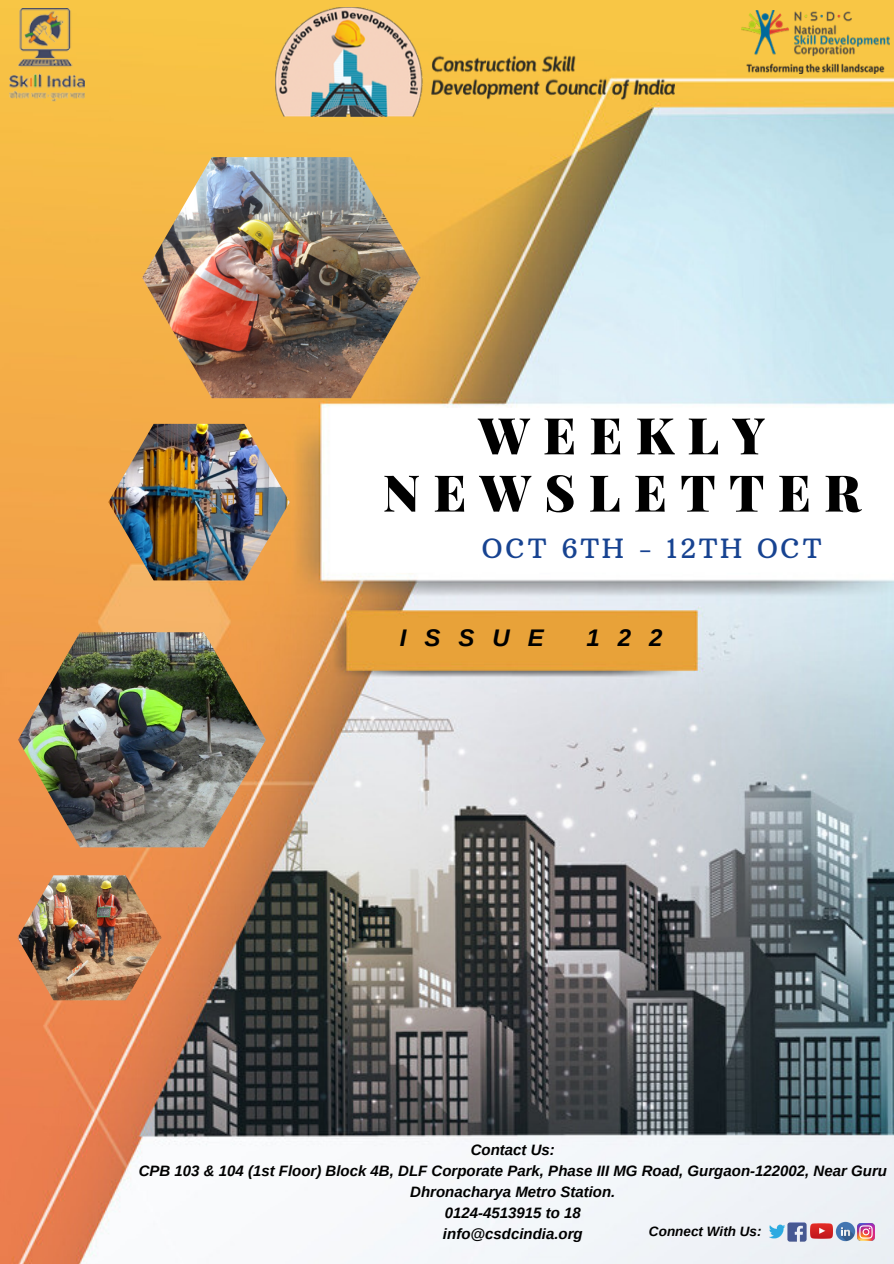
<style>
.page{position:relative;width:894px;height:1264px;background:#fff}
.page>*{position:absolute;margin:0;border:0;box-sizing:border-box;transform-origin:0 0}
.t1{font:900 50.7px/57.3px "Playfair Display";letter-spacing:.265em;color:#000;text-align:center}
.t2{font:27px "Arbutus Slab";letter-spacing:.105em;color:#174391}
.t3{font:italic 700 24px "Arimo";letter-spacing:.75em;color:#000}
.t4{font:italic 700 15px/21px "Arimo";color:#000;text-align:center}
.t5{font:italic 700 13.5px "Arimo";color:#000}
</style>
<div class="page">
<img style="left:0;top:0;width:893px;height:1263px">
<img style="left:741px;top:10px;width:148px;height:63px">
<img style="left:10px;top:8px;width:74px;height:100px">
<img style="left:275px;top:7px;width:398px;height:110px">
<img style="left:811px;top:1220px;width:20px;height:21px">
<img style="left:782px;top:1216px;width:29px;height:30px">
<img style="left:766px;top:1220px;width:21px;height:22px">
<div style="left:766px;top:1250px;width:127px;height:13px;background:#ebf0f4"></div>
<img style="left:835px;top:1221px;width:20px;height:20px">
<img style="left:857px;top:1223px;width:17px;height:17px">
<img style="left:142px;top:157px;width:278px;height:241px">
<img style="left:17px;top:875px;width:145px;height:125px">
<img style="left:108px;top:424px;width:182px;height:156px">
<img style="left:18px;top:632px;width:248px;height:215px">
<h1 class="t1" style="left:383px;top:405px;width:479px">WEEKLY<br>NEWSLETTER</h1>
<h2 class="t2" style="left:481px;top:531px;width:341px">OCT 6TH - 12TH OCT</h2>
<h3 class="t3" style="left:400px;top:624px;width:145px">ISSUE</h3>
<h3 class="t3" style="left:586px;top:624px;width:77px">122</h3>
<p class="t4" style="left:139px;top:1139px;width:749px">Contact Us:<br>CPB 103 &amp; 104 (1st Floor) Block 4B, DLF Corporate Park, Phase III MG Road, Gurgaon-122002, Near Guru Dhronacharya Metro Station.<br>0124-4513915 to 18<br>info@csdcindia.org</p>
<p class="t5" style="left:648px;top:1224px;width:114px">Connect With Us:</p>
</div>
